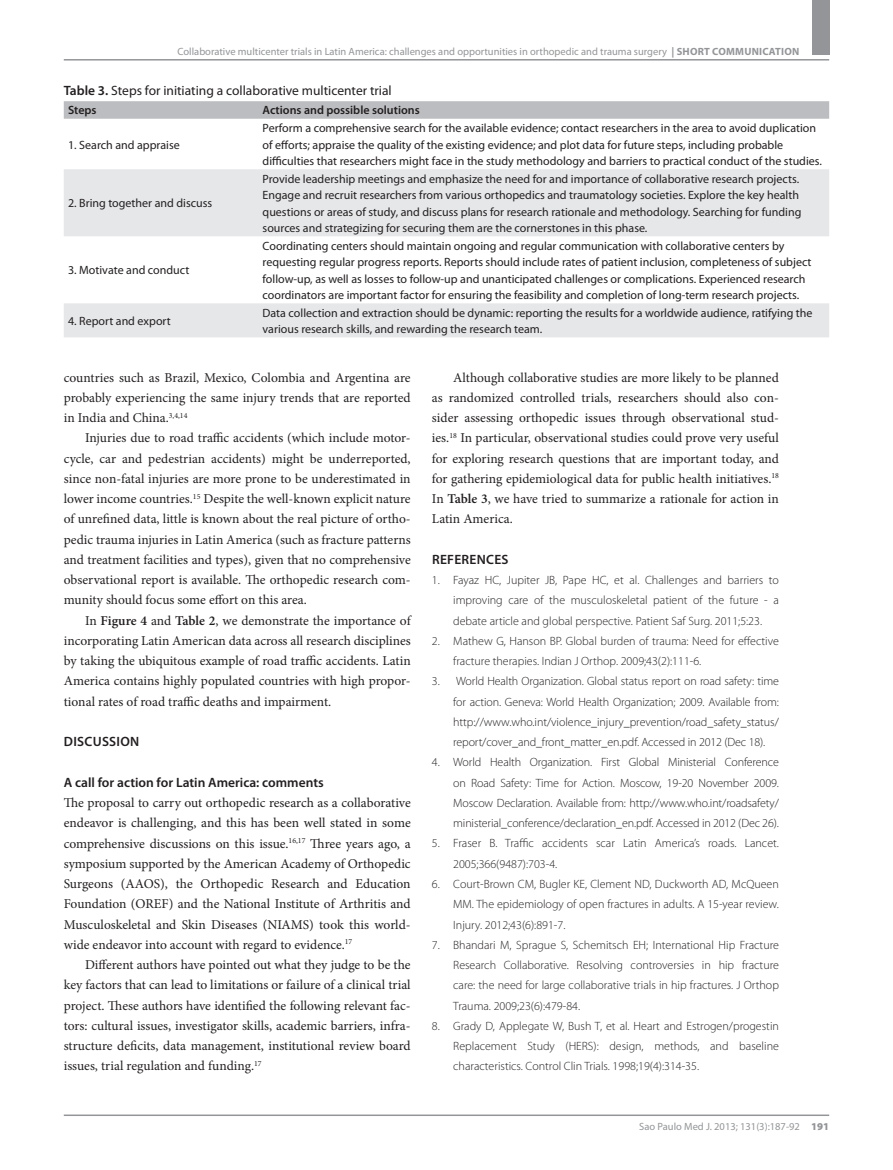
<style>
.page{position:relative;width:893px;height:1170px;background:#fff}
.page>*{position:absolute;margin:0;border:0;box-sizing:border-box;transform-origin:0 0}
.t1{font:13.5px/20.2px "Minion Pro";color:#231f20;text-align:justify}
.t2{font:13.5px "Myriad Pro";color:#231f20}
.t3{font:600 13.5px "Myriad Pro";color:#231f20}
.t4{font:600 13.5px "Myriad Pro";letter-spacing:.02em;color:#231f20}
.t5{font:300 12px/20.2px "Myriad Pro";color:#231f20;text-align:justify}
.t6{font:12px/16.5px "Myriad Pro";color:#231f20}
.t7{font:600 12px "Myriad Pro";color:#231f20}
.t8{font:10.5px "Myriad Pro";color:#939598}
.s1{font-weight:700}
.s2{font-weight:600}
.s3{font-weight:900}
</style>
<div class="page">
<div style="left:812px;top:0;width:17px;height:55px;background:#939598"></div>
<hr style="left:64px;top:59px;width:765px;height:2px;background:#939598">
<hr style="left:64px;top:1114px;width:765px;height:1px;background:#939598">
<svg style="left:64px;top:101px;width:765px;height:18px;background:#bdbec1"></svg>
<svg style="left:64px;top:169px;width:765px;height:168px;fill:#e6e7e9"></svg>
<p class="t8" style="left:178px;top:45px;width:623px">Collaborative multicenter trials in Latin America: challenges and opportunities in orthopedic and trauma surgery <span class="s1">| SHORT COMMUNICATION</span></p>
<p class="t2" style="left:64px;top:82px;width:330px"><span class="s2">Table 3.</span> Steps for initiating a collaborative multicenter trial</p>
<p class="t7" style="left:68px;top:103px;width:30px">Steps</p>
<p class="t7" style="left:263px;top:103px;width:159px">Actions and possible solutions</p>
<p class="t6" style="left:68px;top:136px;width:113px">1. Search and appraise</p>
<p class="t6" style="left:263px;top:119px;width:561px">Perform a comprehensive search for the available evidence; contact researchers in the area to avoid duplication of efforts; appraise the quality of the existing evidence; and plot data for future steps, including probable difficulties that researchers might face in the study methodology and barriers to practical conduct of the studies.</p>
<p class="t6" style="left:68px;top:195px;width:146px">2. Bring together and discuss</p>
<p class="t6" style="left:68px;top:262px;width:123px">3. Motivate and conduct</p>
<p class="t6" style="left:263px;top:170px;width:540px">Provide leadership meetings and emphasize the need for and importance of collaborative research projects.<br>Engage and recruit researchers from various orthopedics and traumatology societies. Explore the key health questions or areas of study, and discuss plans for research rationale and methodology. Searching for funding sources and strategizing for securing them are the cornerstones in this phase.</p>
<p class="t6" style="left:263px;top:237px;width:550px">Coordinating centers should maintain ongoing and regular communication with collaborative centers by requesting regular progress reports. Reports should include rates of patient inclusion, completeness of subject follow-up, as well as losses to follow-up and unanticipated challenges or complications. Experienced research coordinators are important factor for ensuring the feasibility and completion of long-term research projects.</p>
<p class="t6" style="left:68px;top:312px;width:104px">4. Report and export</p>
<p class="t6" style="left:263px;top:304px;width:552px">Data collection and extraction should be dynamic: reporting the results for a worldwide audience, ratifying the various research skills, and rewarding the research team.</p>
<p class="t1" style="left:64px;top:367px;width:348px">countries such as Brazil, Mexico, Colombia and Argentina are probably experiencing the same injury trends that are reported in India and China.<sup>3,4,14</sup></p>
<p class="t1" style="left:64px;top:428px;width:348px;text-indent:21px">Injuries due to road traffic accidents (which include motor&shy;cycle, car and pedestrian accidents) might be underreported, since non-fatal injuries are more prone to be underestimated in lower income countries.<sup>15</sup> Despite the well-known explicit nature of unrefined data, little is known about the real picture of ortho&shy;pedic trauma injuries in Latin America (such as fracture patterns and treatment facilities and types), given that no comprehensive observational report is available. The orthopedic research com&shy;munity should focus some effort on this area.</p>
<p class="t1" style="left:64px;top:610px;width:348px;text-indent:21px">In <span class="s2">Figure 4</span> and <span class="s2">Table 2</span>, we demonstrate the importance of incorporating Latin American data across all research disciplines by taking the ubiquitous example of road traffic accidents. Latin America contains highly populated countries with high propor&shy;tional rates of road traffic deaths and impairment.</p>
<p class="t4" style="left:64px;top:733px;width:77px">DISCUSSION</p>
<p class="t3" style="left:64px;top:773px;width:261px">A call for action for Latin America: comments</p>
<p class="t1" style="left:64px;top:792px;width:348px">The proposal to carry out orthopedic research as a collaborative endeavor is challenging, and this has been well stated in some comprehensive discussions on this issue.<sup>16,17</sup> Three years ago, a symposium supported by the American Academy of Orthopedic Surgeons (AAOS), the Orthopedic Research and Education Foundation (OREF) and the National Institute of Arthritis and Musculoskeletal and Skin Diseases (NIAMS) took this world&shy;wide endeavor into account with regard to evidence.<sup>17</sup></p>
<p class="t1" style="left:64px;top:954px;width:348px;text-indent:21px">Different authors have pointed out what they judge to be the key factors that can lead to limitations or failure of a clinical trial project. These authors have identified the following relevant fac&shy;tors: cultural issues, investigator skills, academic barriers, infra&shy;structure deficits, data management, institutional review board issues, trial regulation and funding.<sup>17</sup></p>
<p class="t1" style="left:432px;top:367px;width:348px;text-indent:21px">Although collaborative studies are more likely to be planned as randomized controlled trials, researchers should also con&shy;sider assessing orthopedic issues through observational stud&shy;ies.<sup>18</sup> In particular, observational studies could prove very useful for exploring research questions that are important today, and for gathering epidemiological data for public health initiatives.<sup>18<br></sup>In <span class="s2">Table 3</span>, we have tried to summarize a rationale for action in Latin America.</p>
<p class="t4" style="left:432px;top:550px;width:78px">REFERENCES</p>
<p class="t5" style="left:453px;top:570px;width:327px;text-indent:-21px">1. Fayaz HC, Jupiter JB, Pape HC, et al. Challenges and barriers to improving care of the musculoskeletal patient of the future - a debate article and global perspective. Patient Saf Surg. 2011;5:23.</p>
<p class="t5" style="left:453px;top:630px;width:327px;text-indent:-21px">2. Mathew G, Hanson BP. Global burden of trauma: Need for effective fracture therapies. Indian J Orthop. 2009;43(2):111-6.</p>
<p class="t5" style="left:453px;top:671px;width:327px;text-indent:-21px">3. World Health Organization. Global status report on road safety: time for action. Geneva: World Health Organization; 2009. Available from: http://www.who.int/violence_injury_prevention/road_safety_status/ report/cover_and_front_matter_en.pdf. Accessed in 2012 (Dec 18).</p>
<p class="t5" style="left:453px;top:752px;width:327px;text-indent:-21px">4. World Health Organization. First Global Ministerial Conference on Road Safety: Time for Action. Moscow, 19-20 November 2009.<br>Moscow Declaration. Available from: http://www.who.int/roadsafety/ ministerial_conference/declaration_en.pdf. Accessed in 2012 (Dec 26).</p>
<p class="t5" style="left:453px;top:833px;width:327px;text-indent:-21px">5. Fraser B. Traffic accidents scar Latin America’s roads. Lancet.<br>2005;366(9487):703-4.</p>
<p class="t5" style="left:453px;top:873px;width:327px;text-indent:-21px">6. Court-Brown CM, Bugler KE, Clement ND, Duckworth AD, McQueen MM. The epidemiology of open fractures in adults. A 15-year review.<br>Injury. 2012;43(6):891-7.</p>
<p class="t5" style="left:453px;top:934px;width:327px;text-indent:-21px">7. Bhandari M, Sprague S, Schemitsch EH; International Hip Fracture Research Collaborative. Resolving controversies in hip fracture care: the need for large collaborative trials in hip fractures. J Orthop Trauma. 2009;23(6):479-84.</p>
<p class="t5" style="left:453px;top:1015px;width:327px;text-indent:-21px">8. Grady D, Applegate W, Bush T, et al. Heart and Estrogen/progestin Replacement Study (HERS): design, methods, and baseline characteristics. Control Clin Trials. 1998;19(4):314-35.</p>
<p class="t8" style="left:639px;top:1119px;width:191px">Sao Paulo Med J. 2013; 131(3):187-92 <span class="s3">191</span></p>
</div>
